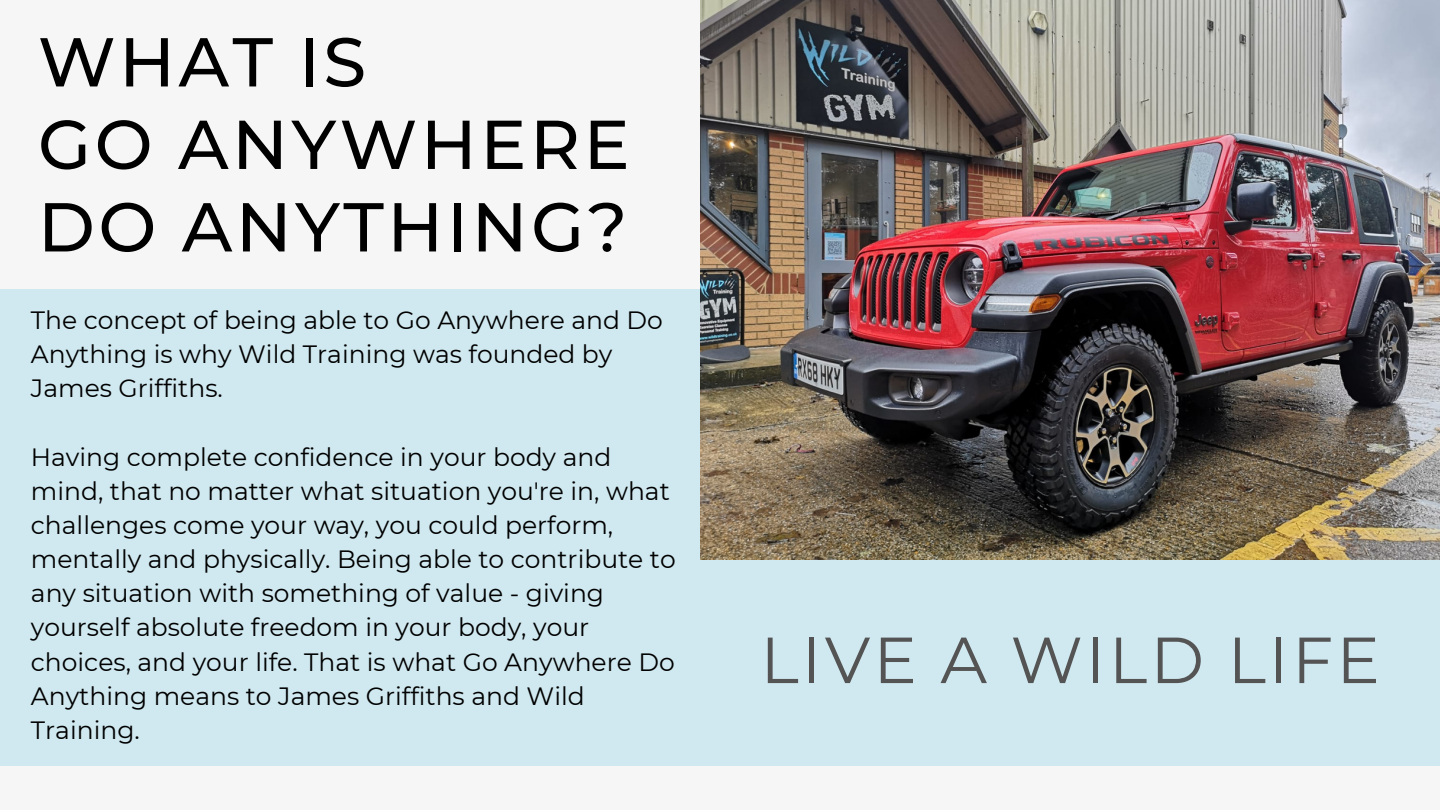
<style>
.page{position:relative;width:1440px;height:810px;background:#f6f6f6}
.page>*{position:absolute;margin:0;border:0;box-sizing:border-box;transform-origin:0 0}
.t1{font:500 69px "Montserrat";letter-spacing:.05em;color:#000}
.t2{font:65px "Montserrat";letter-spacing:.05em;color:#545454}
.t3{font:25px/34.2px "Montserrat";color:#000}
</style>
<div class="page">
<div style="left:0;top:289px;width:1440px;height:477px;background:#d0e9f0"></div>
<img style="left:700px;top:0;width:740px;height:560px">
<p class="t1" style="left:38px;top:20px;width:330px">WHAT IS</p>
<p class="t1" style="left:38px;top:102px;width:593px">GO ANYWHERE</p>
<p class="t1" style="left:38px;top:185px;width:591px">DO ANYTHING?</p>
<p class="t3" style="left:31px;top:303px;width:634px">The concept of being able to Go Anywhere and Do<br>Anything is why Wild Training was founded by<br>James Griffiths.</p>
<p class="t3" style="left:31px;top:440px;width:646px">Having complete confidence in your body and mind, that no matter what situation you're in, what challenges come your way, you could perform, mentally and physically. Being able to contribute to any situation with something of value - giving yourself absolute freedom in your body, your choices, and your life. That is what Go Anywhere Do Anything means to James Griffiths and Wild Training.</p>
<p class="t2" style="left:760px;top:620px;width:621px">LIVE A WILD LIFE</p>
</div>
